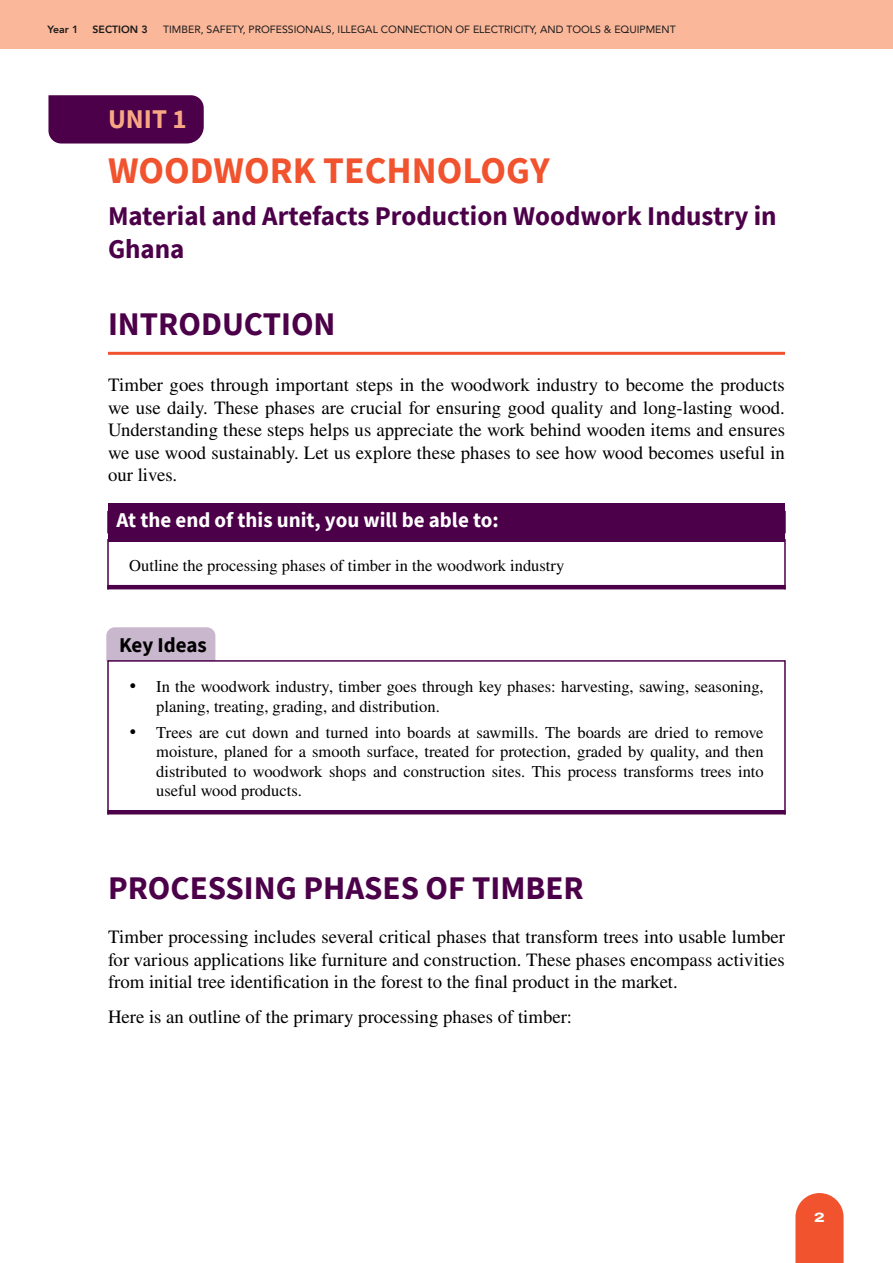
<style>
.page{position:relative;width:893px;height:1263px;background:#fff}
.page>*{position:absolute;margin:0;border:0;box-sizing:border-box;transform-origin:0 0}
.t1{font:700 37.5px "Source Sans Pro";color:#f0532d}
.t2{font:700 33px "Source Sans Pro";color:#4c0049}
.t3{font:700 27px/33px "Source Sans Pro";color:#4c0049}
.t4{font:700 27px "Source Sans Pro";color:#f8a785}
.t5{font:700 21px "Source Sans Pro";color:#fff}
.t6{font:700 21px "Source Sans Pro";letter-spacing:-.005em;color:#000}
.t7{font:18.75px/22.5px "STIX General";color:#000;text-align:justify}
.t8{font:16.5px/19.5px "STIX General";color:#000}
.t9{font:800 13.5px "Archivo Expanded";color:#fff}
.t10{font:10.5px "Avenir";color:#1a1a1a}
.t11{font:800 10.5px "Avenir";color:#1a1a1a}
</style>
<div class="page">
<div style="left:0;top:0;width:893px;height:49px;background:#fab79a"></div>
<svg style="left:795px;top:1193px;width:49px;height:70px;background:#f16240"></svg>
<div style="left:48px;top:95px;width:156px;height:49px;background:#4c0049"></div>
<hr style="left:108px;top:352px;width:677px;height:3px;background:#f0532d">
<div style="left:108px;top:503px;width:677px;height:38px;background:#4c0049"></div>
<div style="left:107px;top:539px;width:679px;height:51px;border:2px solid #4c0049"></div>
<hr style="left:107px;top:585px;width:679px;height:4px;background:#4c0049">
<div style="left:106px;top:627px;width:109px;height:34px;background:#c8b7cd"></div>
<div style="left:107px;top:660px;width:679px;height:155px;border:2px solid #4c0049"></div>
<hr style="left:107px;top:810px;width:679px;height:4px;background:#4c0049">
<p class="t11" style="left:48px;top:21px;width:32px">Year 1</p>
<p class="t11" style="left:93px;top:21px;width:57px">SECTION 3</p>
<p class="t10" style="left:163px;top:21px;width:514px">TIMBER, SAFETY, PROFESSIONALS, ILLEGAL CONNECTION OF ELECTRICITY, AND TOOLS &amp; EQUIPMENT</p>
<h3 class="t4" style="left:108px;top:101px;width:80px">UNIT 1</h3>
<h1 class="t1" style="left:108px;top:145px;width:443px">WOODWORK TECHNOLOGY</h1>
<h3 class="t3" style="left:108px;top:199px;width:670px">Material and Artefacts Production Woodwork Industry in<br>Ghana</h3>
<h2 class="t2" style="left:108px;top:301px;width:229px">INTRODUCTION</h2>
<p class="t7" style="left:108px;top:375px;width:678px">Timber goes through important steps in the woodwork industry to become the products we use daily. These phases are crucial for ensuring good quality and long-lasting wood.<br>Understanding these steps helps us appreciate the work behind wooden items and ensures we use wood sustainably. Let us explore these phases to see how wood becomes useful in our lives.</p>
<p class="t5" style="left:117px;top:506px;width:384px">At the end of this unit, you will be able to:</p>
<p class="t8" style="left:129px;top:557px;width:437px">Outline the processing phases of timber in the woodwork industry</p>
<p class="t6" style="left:119px;top:630px;width:89px">Key Ideas</p>
<p class="t8" style="left:156px;top:678px;width:609px;text-indent:-27px">• In the woodwork industry, timber goes through key phases: harvesting, sawing, seasoning, planing, treating, grading, and distribution.</p>
<p class="t8" style="left:156px;top:723px;width:609px;text-align:justify;text-indent:-27px">• Trees are cut down and turned into boards at sawmills. The boards are dried to remove moisture, planed for a smooth surface, treated for protection, graded by quality, and then distributed to woodwork shops and construction sites. This process transforms trees into useful wood products.</p>
<h2 class="t2" style="left:108px;top:866px;width:477px">PROCESSING PHASES OF TIMBER</h2>
<p class="t7" style="left:108px;top:926px;width:678px">Timber processing includes several critical phases that transform trees into usable lumber for various applications like furniture and construction. These phases encompass activities from initial tree identification in the forest to the final product in the market.</p>
<p class="t7" style="left:108px;top:1007px;width:466px">Here is an outline of the primary processing phases of timber:</p>
<p class="t9" style="left:814px;top:1207px;width:12px">2</p>
</div>
